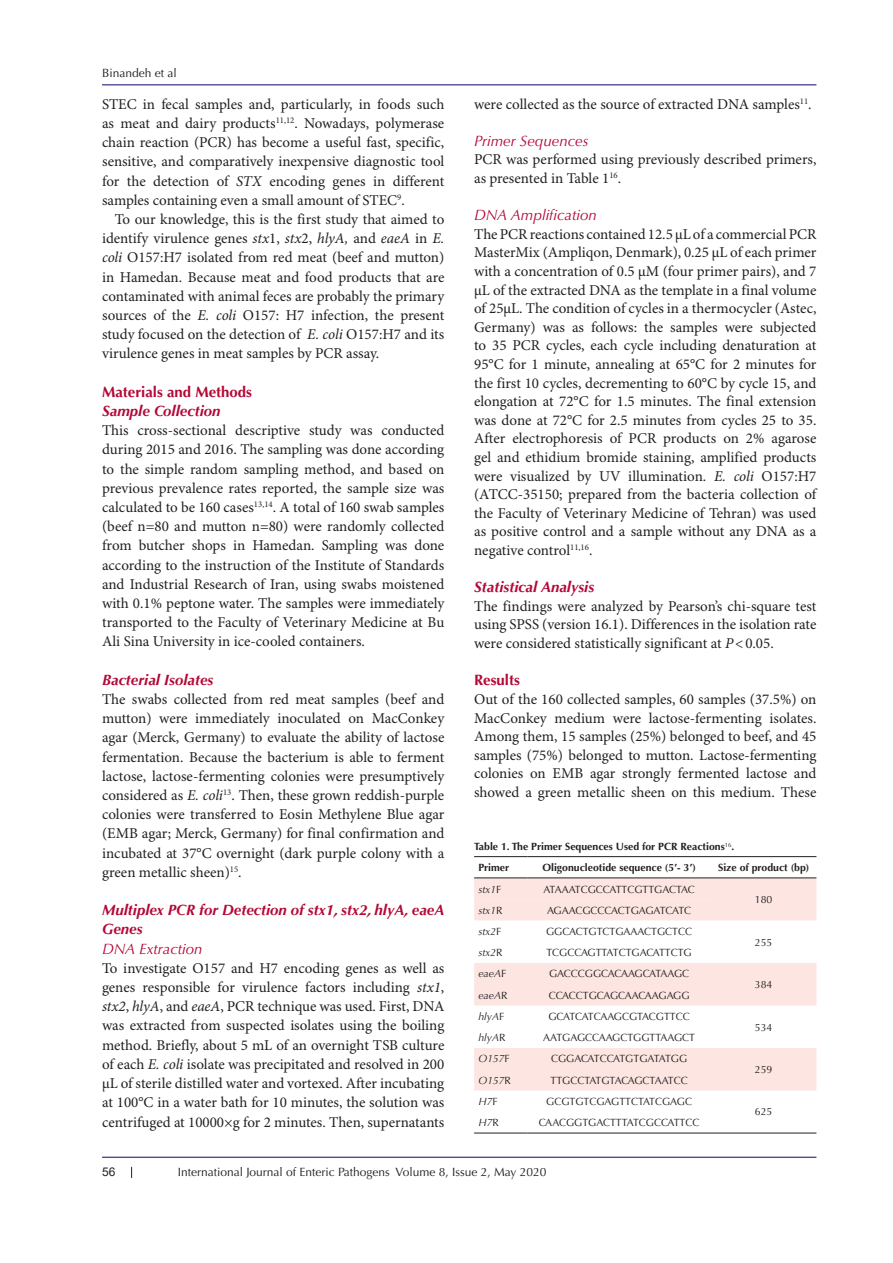
<style>
.page{position:relative;width:893px;height:1263px;background:#fff}
.page>*{position:absolute;margin:0;border:0;box-sizing:border-box;transform-origin:0 0}
.t1{font:15px/19.2px "Minion Pro";color:#231f20;text-align:justify}
.t2{font:italic 700 15px/19.2px "Optima LT Std";color:#b30837}
.t3{font:italic 15px "Optima LT Std";color:#b30837}
.t4{font:700 15px "Optima LT Std";color:#b30837}
.t5{font:12px "Optima LT Std";color:#231f20}
.t6{font:12px "Arial";color:#231f20}
.t7{font:10.5px "Optima LT Std";color:#231f20}
.t8{font:700 10.5px "Optima LT Std";color:#231f20}
.t9{font:italic 10.5px "Optima LT Std";color:#231f20}
.s1{font-style:italic}
.s2{font-family:"Times New Roman"}
.s3{font-style:normal}
</style>
<div class="page">
<hr style="left:102px;top:85px;width:714px;height:1px;background:#190066">
<hr style="left:102px;top:1157px;width:714px;height:1px;background:#190066">
<div style="left:474px;top:878px;width:342px;height:42px;background:#fde6e2"></div>
<div style="left:474px;top:963px;width:342px;height:42px;background:#fde6e2"></div>
<div style="left:474px;top:1048px;width:342px;height:42px;background:#fde6e2"></div>
<hr style="left:474px;top:856px;width:53px;height:1px;background:#231f20">
<hr style="left:527px;top:856px;width:184px;height:1px;background:#231f20">
<hr style="left:711px;top:856px;width:105px;height:1px;background:#231f20">
<hr style="left:474px;top:877px;width:53px;height:1px;background:#231f20">
<hr style="left:527px;top:877px;width:184px;height:1px;background:#231f20">
<hr style="left:711px;top:877px;width:105px;height:1px;background:#231f20">
<hr style="left:474px;top:1133px;width:53px;height:1px;background:#231f20">
<hr style="left:527px;top:1133px;width:184px;height:1px;background:#231f20">
<hr style="left:711px;top:1133px;width:105px;height:1px;background:#231f20">
<p class="t5" style="left:102px;top:66px;width:76px">Binandeh et al</p>
<p class="t1" style="left:102px;top:95px;width:344px">STEC in fecal samples and, particularly, in foods such as meat and dairy products<sup>11,12</sup>. Nowadays, polymerase chain reaction (PCR) has become a useful fast, specific, sensitive, and comparatively inexpensive diagnostic tool for the detection of <span class="s1">STX</span> encoding genes in different samples containing even a small amount of STEC<sup>9</sup>.</p>
<p class="t1" style="left:102px;top:210px;width:344px;text-indent:13px">To our knowledge, this is the first study that aimed to identify virulence genes <span class="s1">stx</span>1, <span class="s1">stx</span>2, <span class="s1">hlyA,</span> and <span class="s1">eaeA</span> in <span class="s1">E. coli</span> O157:H7 isolated from red meat (beef and mutton) in Hamedan. Because meat and food products that are contaminated with animal feces are probably the primary sources of the <span class="s1">E. coli</span> O157: H7 infection, the present study focused on the detection of <span class="s1">E. coli</span> O157:H7 and its virulence genes in meat samples by PCR assay.</p>
<p class="t4" style="left:102px;top:383px;width:152px">Materials and Methods</p>
<p class="t2" style="left:102px;top:401px;width:120px">Sample Collection</p>
<p class="t1" style="left:102px;top:421px;width:344px">This cross-sectional descriptive study was conducted during 2015 and 2016. The sampling was done according to the simple random sampling method, and based on previous prevalence rates reported, the sample size was calculated to be 160 cases<sup>13,14</sup>. A total of 160 swab samples (beef n=80 and mutton n=80) were randomly collected from butcher shops in Hamedan. Sampling was done according to the instruction of the Institute of Standards and Industrial Research of Iran, using swabs moistened with 0.1% peptone water. The samples were immediately transported to the Faculty of Veterinary Medicine at Bu Ali Sina University in ice-cooled containers.</p>
<p class="t2" style="left:102px;top:670px;width:113px">Bacterial Isolates</p>
<p class="t1" style="left:102px;top:690px;width:344px">The swabs collected from red meat samples (beef and mutton) were immediately inoculated on MacConkey agar (Merck, Germany) to evaluate the ability of lactose fermentation. Because the bacterium is able to ferment lactose, lactose-fermenting colonies were presumptively considered as <span class="s1">E. coli</span><sup>13</sup>. Then, these grown reddish-purple colonies were transferred to Eosin Methylene Blue agar (EMB agar; Merck, Germany) for final confirmation and incubated at 37°C overnight (dark purple colony with a green metallic sheen)<sup>15</sup>.</p>
<p class="t2" style="left:102px;top:901px;width:344px">Multiplex PCR for Detection of stx1, stx2, hlyA, eaeA<br>Genes</p>
<p class="t3" style="left:102px;top:940px;width:102px">DNA Extraction</p>
<p class="t1" style="left:102px;top:959px;width:344px">To investigate O157 and H7 encoding genes as well as genes responsible for virulence factors including <span class="s1">stx1</span>, <span class="s1">stx2</span>, <span class="s1">hlyA</span>, and <span class="s1">eaeA</span>, PCR technique was used. First, DNA was extracted from suspected isolates using the boiling method. Briefly, about 5 mL of an overnight TSB culture of each <span class="s1">E. coli</span> isolate was precipitated and resolved in 200 μL of sterile distilled water and vortexed. After incubating at 100°C in a water bath for 10 minutes, the solution was centrifuged at 10000×g for 2 minutes. Then, supernatants</p>
<p class="t1" style="left:474px;top:95px;width:339px">were collected as the source of extracted DNA samples<sup>11</sup>.</p>
<p class="t3" style="left:474px;top:132px;width:116px">Primer Sequences</p>
<p class="t1" style="left:474px;top:151px;width:344px;line-height:18.6px">PCR was performed using previously described primers, as presented in Table 1<sup>16</sup>.</p>
<p class="t3" style="left:474px;top:206px;width:124px">DNA Amplification</p>
<p class="t1" style="left:474px;top:225px;width:344px;line-height:18.6px">The PCR reactions contained 12.5 μL of a commercial PCR MasterMix (Ampliqon, Denmark), 0.25 μL of each primer with a concentration of 0.5 μM (four primer pairs), and 7 μL of the extracted DNA as the template in a final volume of 25μL. The condition of cycles in a thermocycler (Astec, Germany) was as follows: the samples were subjected to 35 PCR cycles, each cycle including denaturation at 95°C for 1 minute, annealing at 65°C for 2 minutes for the first 10 cycles, decrementing to 60°C by cycle 15, and elongation at 72°C for 1.5 minutes. The final extension was done at 72°C for 2.5 minutes from cycles 25 to 35.<br>After electrophoresis of PCR products on 2% agarose gel and ethidium bromide staining, amplified products were visualized by UV illumination. <span class="s1">E. coli</span> O157:H7 (ATCC-35150; prepared from the bacteria collection of the Faculty of Veterinary Medicine of Tehran) was used as positive control and a sample without any DNA as a negative control<sup>11,16</sup>.</p>
<p class="t2" style="left:474px;top:578px;width:122px">Statistical Analysis</p>
<p class="t1" style="left:474px;top:597px;width:344px;line-height:18.6px">The findings were analyzed by Pearson’s chi-square test using SPSS (version 16.1). Differences in the isolation rate were considered statistically significant at <span class="s1">P</span>&lt;0.05.</p>
<p class="t4" style="left:474px;top:671px;width:47px">Results</p>
<p class="t1" style="left:474px;top:690px;width:344px;line-height:18.6px">Out of the 160 collected samples, 60 samples (37.5%) on MacConkey medium were lactose-fermenting isolates.<br>Among them, 15 samples (25%) belonged to beef, and 45 samples (75%) belonged to mutton. Lactose-fermenting colonies on EMB agar strongly fermented lactose and showed a green metallic sheen on this medium. These</p>
<p class="t8" style="left:474px;top:840px;width:262px">Table 1. The Primer Sequences Used for PCR Reactions<sup>16</sup>.</p>
<p class="t8" style="left:478px;top:861px;width:32px">Primer</p>
<p class="t8" style="left:542px;top:861px;width:155px">Oligonucleotide sequence (5<span class="s2">′</span>- 3<span class="s2">′</span>)</p>
<p class="t8" style="left:718px;top:861px;width:93px">Size of product (bp)</p>
<p class="t9" style="left:478px;top:883px;width:24px">stx1<span class="s3">F</span></p>
<p class="t7" style="left:543px;top:883px;width:153px">ATAAATCGCCATTCGTTGACTAC</p>
<p class="t7" style="left:755px;top:893px;width:19px">180</p>
<p class="t9" style="left:478px;top:904px;width:26px">stx1<span class="s3">R</span></p>
<p class="t7" style="left:547px;top:904px;width:146px">AGAACGCCCACTGAGATCATC</p>
<p class="t9" style="left:478px;top:925px;width:24px">stx2<span class="s3">F</span></p>
<p class="t7" style="left:546px;top:925px;width:147px">GGCACTGTCTGAAACTGCTCC</p>
<p class="t7" style="left:755px;top:936px;width:19px">255</p>
<p class="t9" style="left:478px;top:946px;width:26px">stx2<span class="s3">R</span></p>
<p class="t7" style="left:546px;top:946px;width:147px">TCGCCAGTTATCTGACATTCTG</p>
<p class="t9" style="left:478px;top:968px;width:30px">eaeA<span class="s3">F</span></p>
<p class="t7" style="left:549px;top:968px;width:142px">GACCCGGCACAAGCATAAGC</p>
<p class="t7" style="left:755px;top:978px;width:19px">384</p>
<p class="t9" style="left:478px;top:989px;width:31px">eaeA<span class="s3">R</span></p>
<p class="t7" style="left:549px;top:989px;width:142px">CCACCTGCAGCAACAAGAGG</p>
<p class="t9" style="left:478px;top:1010px;width:27px">hlyA<span class="s3">F</span></p>
<p class="t7" style="left:548px;top:1010px;width:143px">GCATCATCAAGCGTACGTTCC</p>
<p class="t7" style="left:755px;top:1021px;width:19px">534</p>
<p class="t9" style="left:478px;top:1031px;width:29px">hlyA<span class="s3">R</span></p>
<p class="t7" style="left:543px;top:1031px;width:153px">AATGAGCCAAGCTGGTTAAGCT</p>
<p class="t9" style="left:478px;top:1053px;width:33px">O157<span class="s3">F</span></p>
<p class="t7" style="left:551px;top:1053px;width:138px">CGGACATCCATGTGATATGG</p>
<p class="t7" style="left:755px;top:1063px;width:19px">259</p>
<p class="t9" style="left:478px;top:1074px;width:34px">O157<span class="s3">R</span></p>
<p class="t7" style="left:550px;top:1074px;width:139px">TTGCCTATGTACAGCTAATCC</p>
<p class="t9" style="left:478px;top:1095px;width:21px">H7<span class="s3">F</span></p>
<p class="t7" style="left:546px;top:1095px;width:147px">GCGTGTCGAGTTCTATCGAGC</p>
<p class="t7" style="left:755px;top:1106px;width:19px">625</p>
<p class="t9" style="left:478px;top:1116px;width:22px">H7<span class="s3">R</span></p>
<p class="t7" style="left:539px;top:1116px;width:162px">CAACGGTGACTTTATCGCCATTCC</p>
<p class="t6" style="left:102px;top:1163px;width:15px">56</p>
<p class="t5" style="left:178px;top:1165px;width:370px">International Journal of Enteric Pathogens Volume 8, Issue 2, May 2020</p>
</div>
